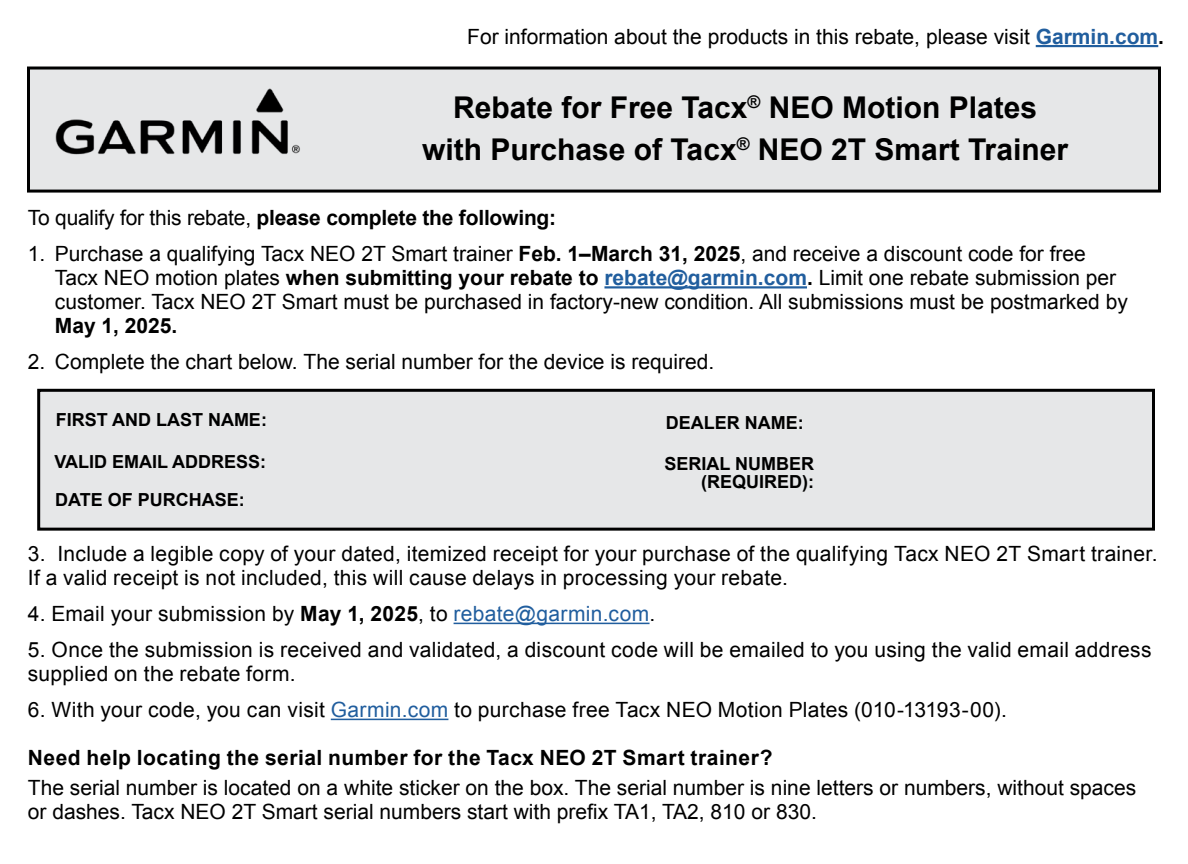
<style>
.page{position:relative;width:1188px;height:864px;background:#fff}
.page>*{position:absolute;margin:0;border:0;box-sizing:border-box;transform-origin:0 0}
.t1{font:700 30px/42px "Arial";color:#000;text-align:center}
.t2{font:21px/24px "Arial";color:#000}
.t3{font:700 21px "Arial";letter-spacing:.02em;color:#000}
.t4{font:700 21px "Arial";letter-spacing:-.01em;color:#000}
.t5{font:700 18px/18px "Arial";color:#000;text-align:right}
.s1{font-weight:700;color:#215e9e}
.s2{font-weight:700}
.s3{font-weight:400}
.s4{color:#215e9e}
</style>
<div class="page">
<hr style="left:1036px;top:45px;width:122px;height:2px;background:#215e9e">
<div style="left:28px;top:68px;width:1132px;height:123px;background:#e6e7e8"></div>
<div style="left:27px;top:67px;width:1134px;height:126px;border:3px solid #000"></div>
<img style="left:55px;top:88px;width:245px;height:67px">
<hr style="left:604px;top:286px;width:203px;height:2px;background:#215e9e">
<hr style="left:454px;top:623px;width:196px;height:1px;background:#215e9e">
<hr style="left:331px;top:719px;width:117px;height:1px;background:#215e9e">
<div style="left:39px;top:390px;width:1115px;height:139px;background:#e6e7e8"></div>
<div style="left:37px;top:389px;width:1118px;height:142px;border:3px solid #000"></div>
<p class="t2" style="left:467px;top:25px;width:698px">For information about the products in this rebate, please visit <span class="s1">Garmin.com</span><span class="s2">.</span></p>
<h1 class="t1" style="left:422px;top:87px;width:647px">Rebate for Free Tacx<sup>®</sup> NEO Motion Plates with Purchase of Tacx<sup>®</sup> NEO 2T Smart Trainer</h1>
<p class="t4" style="left:28px;top:204px;width:530px"><span class="s3">To qualify for this rebate,</span> please complete the following:</p>
<p class="t2" style="left:55px;top:242px;width:1074px;text-indent:-27px">1. Purchase a qualifying Tacx NEO 2T Smart trainer <span class="s2">Feb. 1–March 31, 2025</span>, and receive a discount code for free<br>Tacx NEO motion plates <span class="s2">when submitting your rebate to</span> <span class="s1">rebate@garmin.com</span><span class="s2">.</span> Limit one rebate submission per customer. Tacx NEO 2T Smart must be purchased in factory-new condition. All submissions must be postmarked by</p>
<p class="t3" style="left:55px;top:312px;width:124px">May 1, 2025.</p>
<p class="t2" style="left:28px;top:350px;width:688px">2. Complete the chart below. The serial number for the device is required.</p>
<p class="t5" style="left:56px;top:411px;width:213px">FIRST AND LAST NAME:</p>
<p class="t5" style="left:666px;top:414px;width:139px">DEALER NAME:</p>
<p class="t5" style="left:55px;top:454px;width:213px">VALID EMAIL ADDRESS:</p>
<p class="t5" style="left:664px;top:455px;width:151px">SERIAL NUMBER (REQUIRED):</p>
<p class="t5" style="left:55px;top:491px;width:191px">DATE OF PURCHASE:</p>
<p class="t2" style="left:28px;top:542px;width:1131px">3. Include a legible copy of your dated, itemized receipt for your purchase of the qualifying Tacx NEO 2T Smart trainer.<br>If a valid receipt is not included, this will cause delays in processing your rebate.</p>
<p class="t2" style="left:28px;top:602px;width:629px">4. Email your submission by <span class="s2">May 1, 2025</span>, to <span class="s4">rebate@garmin.com</span>.</p>
<p class="t2" style="left:28px;top:638px;width:1125px">5. Once the submission is received and validated, a discount code will be emailed to you using the valid email address supplied on the rebate form.</p>
<p class="t2" style="left:28px;top:698px;width:981px">6. With your code, you can visit <span class="s4">Garmin.com</span> to purchase free Tacx NEO Motion Plates (010-13193-00).</p>
<p class="t3" style="left:28px;top:744px;width:746px">Need help locating the serial number for the Tacx NEO 2T Smart trainer?</p>
<p class="t2" style="left:28px;top:776px;width:1110px">The serial number is located on a white sticker on the box. The serial number is nine letters or numbers, without spaces or dashes. Tacx NEO 2T Smart serial numbers start with prefix TA1, TA2, 810 or 830.</p>
</div>
